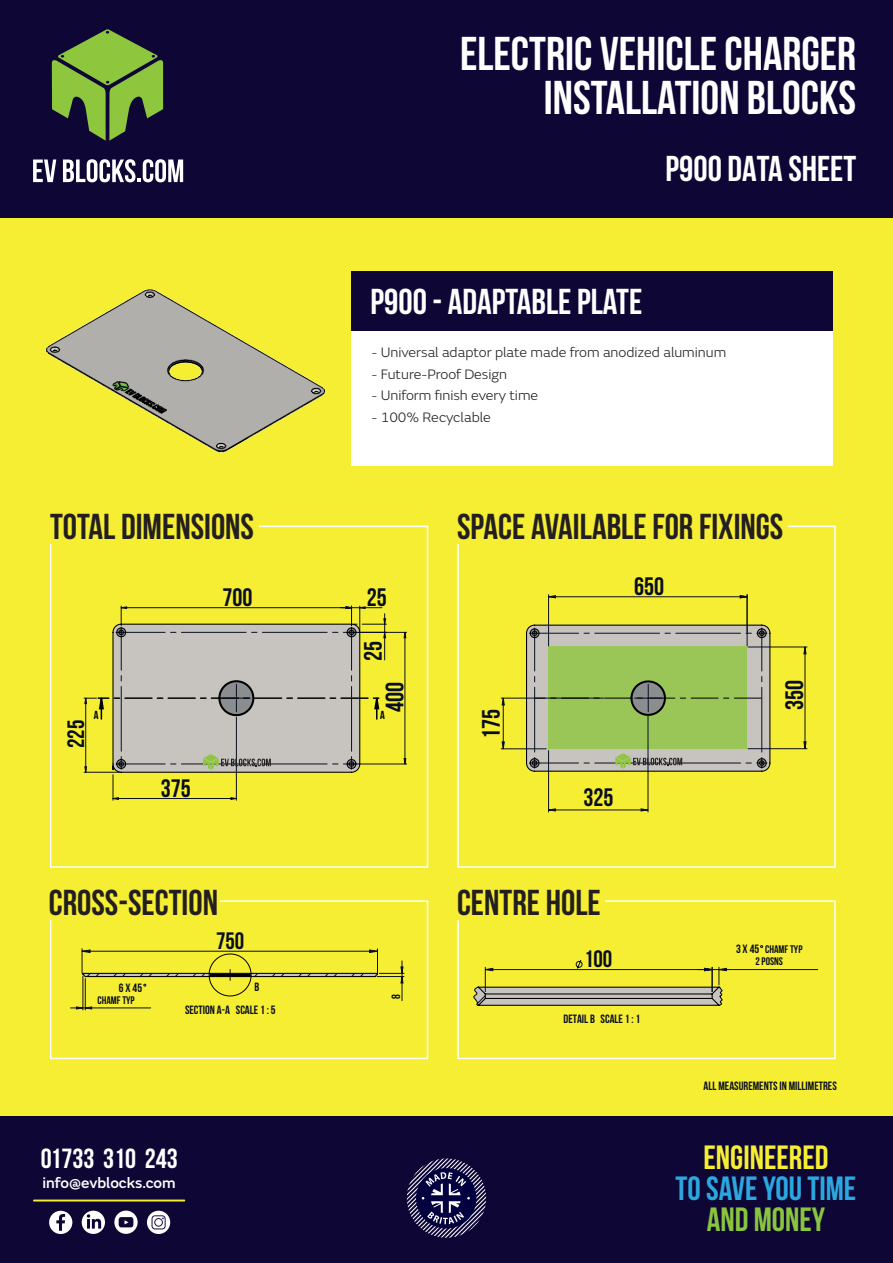
<style>
.page{position:relative;width:893px;height:1263px;background:#fff}
.page>*{position:absolute;margin:0;border:0;box-sizing:border-box;transform-origin:0 0}
.t1{font:700 47.4px/43.7px "Bebas Neue";color:#fff;text-align:right}
.t2{font:700 36px "Bebas Neue";color:#231f20}
.t3{font:700 36px "Bebas Neue";color:#fff}
.t4{font:700 35.85px "Bebas Neue";color:#fff}
.t5{font:700 33.6px "Bebas Neue";color:#2aa8df}
.t6{font:700 33.6px "Bebas Neue";color:#f6ee33}
.t7{font:700 33.6px "Bebas Neue";color:#8ac53e}
.t8{font:700 27.6px "Bebas Neue";color:#fff}
.t9{font:700 25.2px "Bebas Neue";color:#090e21}
.t10{font:700 23.7px "Bebas Neue";color:#090e21}
.t11{font:500 15.45px "FS Emeric";color:#fff}
.t12{font:300 14.25px "FS Emeric";color:#231f20}
.t13{font:700 12px/23.7px "Bebas Neue";color:#090e21}
.t14{font:700 11.7px "Bebas Neue";color:#000001}
.t15{font:700 10.95px "Bebas Neue";color:#090e21}
.s1{font-size:12px}
</style>
<div class="page">
<div style="left:0;top:218px;width:893px;height:898px;background:#f6ee33"></div>
<div style="left:0;top:0;width:893px;height:218px;background:#0e0736"></div>
<div style="left:0;top:1116px;width:893px;height:147px;background:#0e0736"></div>
<svg style="left:52px;top:29px;width:111px;height:112px"></svg>
<svg style="left:33px;top:159px;width:23px;height:23px"></svg>
<svg style="left:63px;top:159px;width:120px;height:23px"></svg>
<div style="left:351px;top:271px;width:482px;height:195px;background:#fff"></div>
<div style="left:351px;top:271px;width:482px;height:59px;background:#0e0736"></div>
<svg style="left:407px;top:1158px;width:79px;height:80px"></svg>
<div style="left:49px;top:1211px;width:23px;height:23px;background:#fff;border-radius:50%"></div>
<svg style="left:56px;top:1214px;width:9px;height:17px"></svg>
<svg style="left:114px;top:1210px;width:24px;height:24px"></svg>
<svg style="left:119px;top:1217px;width:14px;height:10px"></svg>
<svg style="left:82px;top:1211px;width:23px;height:23px"></svg>
<svg style="left:87px;top:1214px;width:14px;height:14px"></svg>
<svg style="left:147px;top:1211px;width:23px;height:23px"></svg>
<svg style="left:152px;top:1215px;width:14px;height:14px"></svg>
<hr style="left:33px;top:1199px;width:152px;height:2px;background:#f6ee33">
<div style="left:457px;top:900px;width:379px;height:159px;border:2px solid #fff"></div>
<div style="left:50px;top:900px;width:378px;height:159px;border:2px solid #fff"></div>
<div style="left:457px;top:526px;width:379px;height:342px;border:2px solid #fff"></div>
<div style="left:50px;top:526px;width:378px;height:342px;border:2px solid #fff"></div>
<div style="left:47px;top:511px;width:212px;height:33px;background:#f6ee33"></div>
<div style="left:454px;top:511px;width:333px;height:33px;background:#f6ee33"></div>
<div style="left:454px;top:886px;width:151px;height:34px;background:#f6ee33"></div>
<div style="left:46px;top:886px;width:174px;height:34px;background:#f6ee33"></div>
<hr style="left:719px;top:969px;width:99px;height:1px;background:#090e21">
<svg style="left:473px;top:960px;width:254px;height:46px"></svg>
<svg style="left:84px;top:606px;width:323px;height:194px"></svg>
<svg style="left:549px;top:808px;width:7px;height:4px"></svg>
<svg style="left:640px;top:808px;width:8px;height:4px"></svg>
<svg style="left:501px;top:697px;width:4px;height:9px"></svg>
<svg style="left:501px;top:741px;width:4px;height:9px"></svg>
<svg style="left:803px;top:741px;width:4px;height:7px"></svg>
<svg style="left:803px;top:646px;width:4px;height:9px"></svg>
<hr style="left:549px;top:809px;width:99px;height:1px;background:#090e21">
<hr style="left:548px;top:750px;width:1px;height:62px;background:#090e21">
<hr style="left:503px;top:698px;width:1px;height:51px;background:#090e21">
<hr style="left:501px;top:698px;width:103px;height:1px;background:#090e21">
<hr style="left:501px;top:748px;width:45px;height:1px;background:#090e21">
<hr style="left:805px;top:647px;width:1px;height:102px;background:#090e21">
<hr style="left:748px;top:748px;width:59px;height:1px;background:#090e21">
<hr style="left:748px;top:647px;width:59px;height:1px;background:#090e21">
<svg style="left:549px;top:595px;width:7px;height:4px"></svg>
<svg style="left:739px;top:595px;width:8px;height:4px"></svg>
<hr style="left:549px;top:596px;width:198px;height:1px;background:#090e21">
<hr style="left:747px;top:595px;width:1px;height:37px;background:#090e21">
<hr style="left:548px;top:595px;width:1px;height:51px;background:#090e21">
<hr style="left:648px;top:712px;width:1px;height:100px;background:#090e21">
<svg style="left:525px;top:624px;width:246px;height:148px;background:#a1b878"></svg>
<svg style="left:70px;top:949px;width:334px;height:61px"></svg>
<img style="left:45px;top:289px;width:281px;height:164px">
<h1 class="t1" style="left:460px;top:31px;width:398px">ELECTRIC VEHICLE CHARGER<br>INSTALLATION BLOCKS</h1>
<h3 class="t4" style="left:665px;top:149px;width:192px">P900 DATA SHEET</h3>
<h2 class="t3" style="left:370px;top:282px;width:273px">P900 - ADAPTABLE PLATE</h2>
<p class="t12" style="left:371px;top:343px;width:356px">- Universal adaptor plate made from anodized aluminum</p>
<p class="t12" style="left:371px;top:364px;width:137px">- Future-Proof Design</p>
<p class="t12" style="left:371px;top:386px;width:168px">- Uniform finish every time</p>
<p class="t12" style="left:371px;top:407px;width:121px">- 100% Recyclable</p>
<h2 class="t2" style="left:50px;top:507px;width:205px">TOTAL DIMENSIONS</h2>
<h2 class="t2" style="left:457px;top:507px;width:328px">SPACE AVAILABLE FOR FIXINGS</h2>
<h3 class="t10" style="left:63px;top:748px;width:30px;rotate:-90deg">225</h3>
<h3 class="t9" style="left:223px;top:584px;width:31px">700</h3>
<h3 class="t9" style="left:367px;top:584px;width:21px">25</h3>
<h3 class="t9" style="left:359px;top:660px;width:21px;rotate:-90deg">25</h3>
<h3 class="t9" style="left:381px;top:712px;width:31px;rotate:-90deg">400</h3>
<p class="t14" style="left:94px;top:709px;width:6px">A</p>
<p class="t14" style="left:380px;top:709px;width:6px">A</p>
<h3 class="t9" style="left:161px;top:774px;width:31px">375</h3>
<h3 class="t9" style="left:477px;top:739px;width:31px;rotate:-90deg">175</h3>
<h3 class="t9" style="left:634px;top:572px;width:31px">650</h3>
<h3 class="t9" style="left:583px;top:784px;width:31px">325</h3>
<h2 class="t2" style="left:49px;top:883px;width:171px">CROSS-SECTION</h2>
<h2 class="t2" style="left:457px;top:883px;width:145px">CENTRE HOLE</h2>
<h3 class="t9" style="left:781px;top:710px;width:31px;rotate:-90deg">350</h3>
<p class="t13" style="left:119px;top:976px;width:25px">6 X 45</p>
<p class="t15" style="left:98px;top:994px;width:39px">CHAMF TYP</p>
<h3 class="t10" style="left:216px;top:928px;width:30px">750</h3>
<p class="t13" style="left:185px;top:974px;width:92px;text-indent:70px">B<br>SECTION A-A SCALE 1 : 5</p>
<p class="t13" style="left:384px;top:999px;width:6px;rotate:-90deg">8</p>
<p class="t15" style="left:736px;top:943px;width:68px"><span class="s1">3 X 45</span> CHAMF TYP</p>
<h3 class="t10" style="left:584px;top:946px;width:30px">100</h3>
<p class="t15" style="left:756px;top:955px;width:29px">2 POSNS</p>
<p class="t13" style="left:563px;top:1006px;width:78px">DETAIL B SCALE 1 : 1</p>
<p class="t13" style="left:704px;top:1074px;width:135px">ALL MEASUREMENTS IN MILLIMETRES</p>
<h3 class="t8" style="left:41px;top:1143px;width:138px">01733 310 243</h3>
<h3 class="t6" style="left:703px;top:1139px;width:126px">ENGINEERED</h3>
<h3 class="t5" style="left:676px;top:1170px;width:182px">TO SAVE YOU TIME</h3>
<h3 class="t7" style="left:707px;top:1201px;width:120px">AND MONEY</h3>
<p class="t11" style="left:42px;top:1171px;width:135px">info@evblocks.com</p>
</div>
